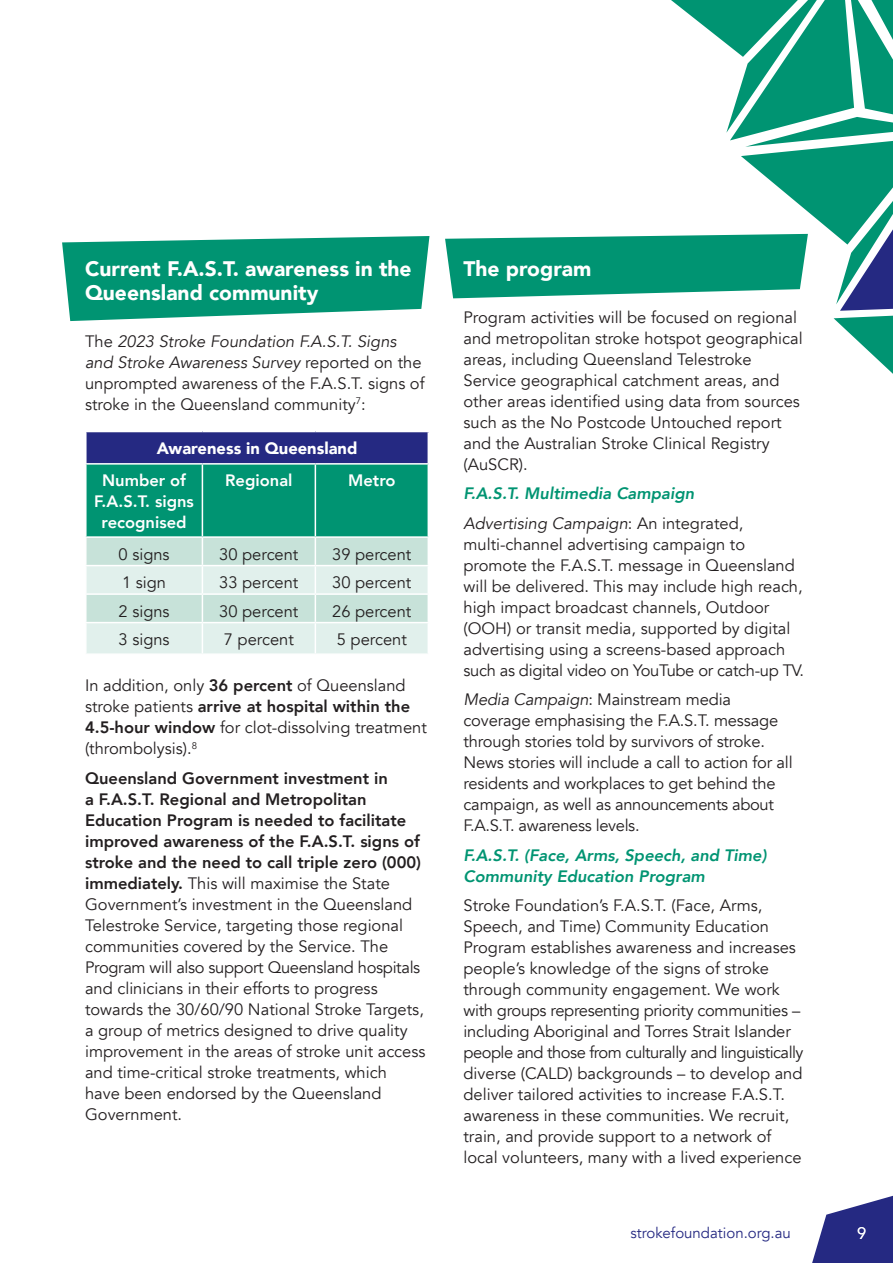
<style>
.page{position:relative;width:893px;height:1263px;background:#fff}
.page>*{position:absolute;margin:0;border:0;box-sizing:border-box;transform-origin:0 0}
.t1{font:900 21px/24px "Avenir";color:#fff}
.t2{font:16.5px/21px "Avenir";color:#231f20}
.t3{font:italic 800 16.5px/29.5px "Avenir";color:#009472}
.t4{font:800 16.5px/21px "Avenir";color:#fff;text-align:center}
.t5{font:900 16.5px "Avenir";color:#fff}
.t6{font:16.5px "Avenir";color:#fff}
.t7{font:15px "Avenir";color:#252982}
.s1{font-style:italic}
.s2{font-weight:800}
.s3{font-weight:400;color:#231f20}
.s4{font-weight:400;font-style:normal;color:#231f20}
</style>
<div class="page">
<svg style="left:812px;top:1195px;width:81px;height:68px"></svg>
<svg style="left:62px;top:236px;width:367px;height:85px;background:#20a183"></svg>
<svg style="left:445px;top:0;width:448px;height:374px"></svg>
<div style="left:86px;top:431px;width:342px;height:33px;background:#252982"></div>
<hr style="left:85px;top:431px;width:117px;height:1px;background:#fff">
<hr style="left:85px;top:432px;width:2px;height:31px;background:#fff">
<hr style="left:202px;top:431px;width:113px;height:1px;background:#fff">
<hr style="left:315px;top:431px;width:114px;height:1px;background:#fff">
<hr style="left:85px;top:463px;width:117px;height:2px;background:#fff">
<hr style="left:202px;top:463px;width:113px;height:2px;background:#fff">
<hr style="left:315px;top:463px;width:114px;height:2px;background:#fff">
<svg style="left:86px;top:464px;width:343px;height:189px;background:#86c9b9"></svg>
<hr style="left:85px;top:622px;width:117px;height:1px;background:#fff">
<hr style="left:85px;top:623px;width:2px;height:30px;background:#fff">
<hr style="left:202px;top:622px;width:113px;height:1px;background:#fff">
<hr style="left:202px;top:623px;width:1px;height:30px;background:#fff">
<hr style="left:315px;top:622px;width:114px;height:1px;background:#fff">
<hr style="left:315px;top:623px;width:1px;height:30px;background:#fff">
<hr style="left:428px;top:623px;width:1px;height:30px;background:#fff">
<p class="t1" style="left:85px;top:256px;width:328px">Current F.A.S.T. awareness in the<br>Queensland community</p>
<p class="t2" style="left:85px;top:331px;width:341px">The <span class="s1">2023 Stroke Foundation F.A.S.T. Signs and Stroke Awareness Survey</span> reported on the unprompted awareness of the F.A.S.T. signs of stroke in the Queensland community<sup>7</sup>:</p>
<p class="t5" style="left:157px;top:434px;width:202px">Awareness in Queensland</p>
<p class="t4" style="left:94px;top:470px;width:101px">Number of<br>F.A.S.T. signs recognised</p>
<p class="t4" style="left:225px;top:470px;width:69px">Regional</p>
<p class="t4" style="left:348px;top:470px;width:49px">Metro</p>
<p class="t2" style="left:119px;top:544px;width:53px">0 signs</p>
<p class="t2" style="left:219px;top:544px;width:81px">30 percent</p>
<p class="t2" style="left:332px;top:544px;width:81px">39 percent</p>
<p class="t2" style="left:122px;top:572px;width:46px">1 sign</p>
<p class="t2" style="left:219px;top:572px;width:81px">33 percent</p>
<p class="t2" style="left:332px;top:572px;width:81px">30 percent</p>
<p class="t2" style="left:119px;top:601px;width:53px">2 signs</p>
<p class="t2" style="left:219px;top:601px;width:81px">30 percent</p>
<p class="t2" style="left:332px;top:601px;width:81px">26 percent</p>
<p class="t2" style="left:119px;top:629px;width:53px">3 signs</p>
<p class="t2" style="left:224px;top:629px;width:71px">7 percent</p>
<p class="t2" style="left:337px;top:629px;width:71px">5 percent</p>
<p class="t2" style="left:85px;top:675px;width:343px">In addition, only <span class="s2">36 percent</span> of Queensland stroke patients <span class="s2">arrive at hospital within the 4.5-hour window</span> for clot-dissolving treatment (thrombolysis).<sup>8</sup></p>
<p class="t2" style="left:85px;top:768px;width:342px"><span class="s2">Queensland Government investment in<br>a F.A.S.T. Regional and Metropolitan Education Program is needed to facilitate improved awareness of the F.A.S.T. signs of stroke and the need to call triple zero (000) immediately.</span> This will maximise the State Government’s investment in the Queensland Telestroke Service, targeting those regional communities covered by the Service. The Program will also support Queensland hospitals and clinicians in their efforts to progress towards the 30/60/90 National Stroke Targets, a group of metrics designed to drive quality improvement in the areas of stroke unit access and time-critical stroke treatments, which have been endorsed by the Queensland Government.</p>
<p class="t1" style="left:463px;top:256px;width:129px">The program</p>
<p class="t2" style="left:463px;top:307px;width:341px">Program activities will be focused on regional and metropolitan stroke hotspot geographical areas, including Queensland Telestroke Service geographical catchment areas, and other areas identified using data from sources such as the No Postcode Untouched report and the Australian Stroke Clinical Registry (AuSCR).</p>
<p class="t3" style="left:463px;top:479px;width:281px">F.A.S.T. Multimedia Campaign<br><span class="s3">Advertising Campaign</span><span class="s4">: An integrated,</span></p>
<p class="t2" style="left:463px;top:534px;width:342px">multi-channel advertising campaign to promote the F.A.S.T. message in Queensland will be delivered. This may include high reach, high impact broadcast channels, Outdoor (OOH) or transit media, supported by digital advertising using a screens-based approach such as digital video on YouTube or catch-up TV.</p>
<p class="t2" style="left:463px;top:689px;width:331px"><span class="s1">Media Campaign</span>: Mainstream media coverage emphasising the F.A.S.T. message through stories told by survivors of stroke.<br>News stories will include a call to action for all residents and workplaces to get behind the campaign, as well as announcements about F.A.S.T. awareness levels.</p>
<p class="t3" style="left:463px;top:845px;width:305px;line-height:21px">F.A.S.T. (Face, Arms, Speech, and Time)<br>Community Education Program</p>
<p class="t2" style="left:463px;top:895px;width:342px">Stroke Foundation’s F.A.S.T. (Face, Arms, Speech, and Time) Community Education Program establishes awareness and increases people’s knowledge of the signs of stroke through community engagement. We work with groups representing priority communities – including Aboriginal and Torres Strait Islander people and those from culturally and linguistically diverse (CALD) backgrounds – to develop and deliver tailored activities to increase F.A.S.T. awareness in these communities. We recruit, train, and provide support to a network of local volunteers, many with a lived experience</p>
<p class="t7" style="left:630px;top:1223px;width:162px">strokefoundation.org.au</p>
<p class="t6" style="left:857px;top:1223px;width:11px">9</p>
</div>
